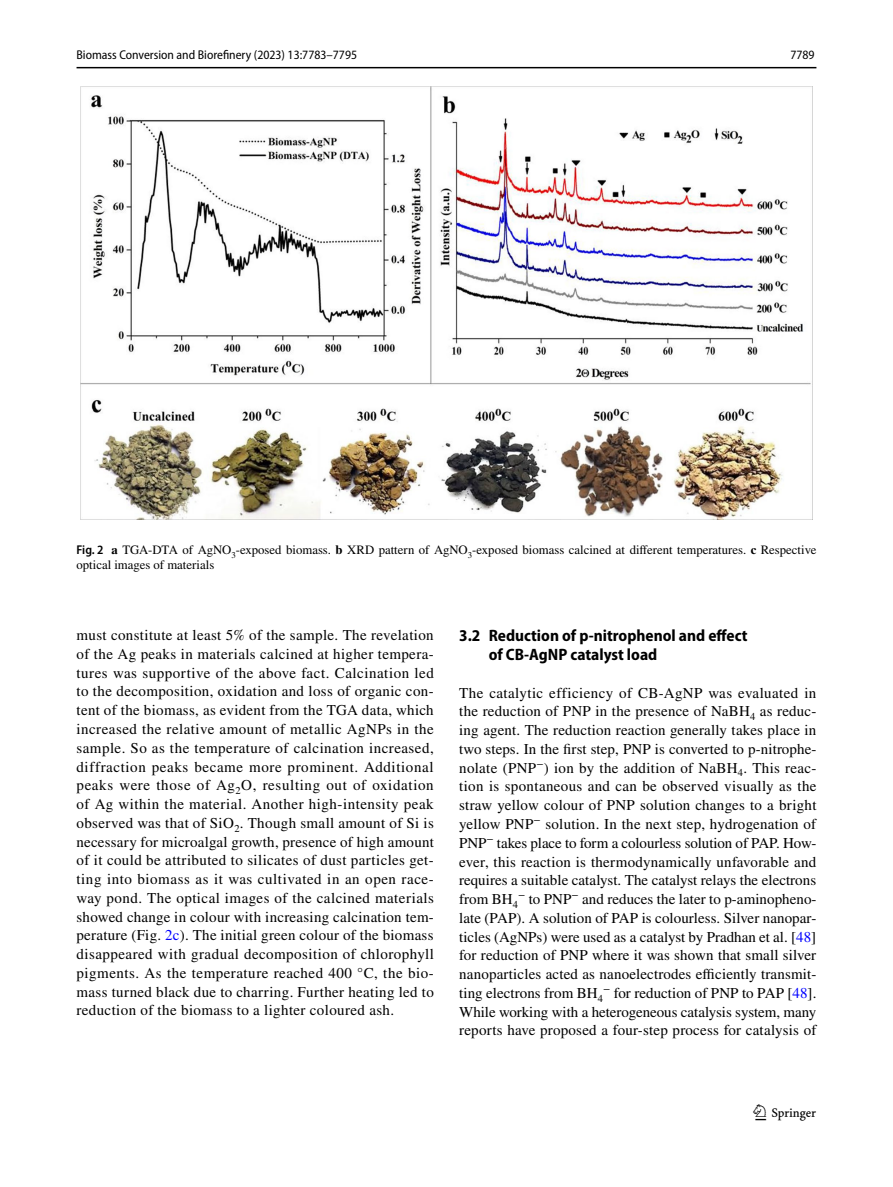
<style>
.page{position:relative;width:893px;height:1187px;background:#fff}
.page>*{position:absolute;margin:0;border:0;box-sizing:border-box;transform-origin:0 0}
.t1{font:22.5px "Springnew Regular 3";color:#000}
.t2{font:700 semi-condensed 16.5px/18.8px "Myriad Pro";color:#000}
.t3{font:15px/18.8px "STIX";letter-spacing:.025em;color:#000;text-align:justify}
.t4{font:12.75px/15px "STIX";color:#000}
.t5{font:semi-condensed 12.75px "Myriad Pro";color:#000}
.s1{font-family:"Myriad Pro";font-weight:600;font-stretch:semi-condensed}
.s2{font-weight:700}
.s3{color:#00f}
</style>
<div class="page">
<hr style="left:77px;top:67px;width:739px;height:1px;background:#000">
<img style="left:81px;top:87px;width:730px;height:432px">
<p class="t5" style="left:77px;top:48px;width:282px">Biomass Conversion and Biorefinery (2023) 13:7783–7795</p>
<p class="t5" style="left:790px;top:48px;width:26px">7789</p>
<p class="t4" style="left:77px;top:543px;width:741px"><span class="s1">Fig. 2</span> <span class="s2">a</span> TGA-DTA of AgNO<sub>3</sub>-exposed biomass. <span class="s2">b</span> XRD pattern of AgNO<sub>3</sub>-exposed biomass calcined at different temperatures. <span class="s2">c</span> Respective optical images of materials</p>
<p class="t3" style="left:77px;top:626px;width:359px">must constitute at least 5% of the sample. The revelation of the Ag peaks in materials calcined at higher tempera&shy;tures was supportive of the above fact. Calcination led to the decomposition, oxidation and loss of organic con&shy;tent of the biomass, as evident from the TGA data, which increased the relative amount of metallic AgNPs in the sample. So as the temperature of calcination increased, diffraction peaks became more prominent. Additional peaks were those of Ag<sub>2</sub>O, resulting out of oxidation of Ag within the material. Another high-intensity peak observed was that of SiO<sub>2</sub>. Though small amount of Si is necessary for microalgal growth, presence of high amount of it could be attributed to silicates of dust particles get&shy;ting into biomass as it was cultivated in an open race&shy;way pond. The optical images of the calcined materials showed change in colour with increasing calcination tem&shy;perature (Fig. <span class="s3">2c</span>). The initial green colour of the biomass disappeared with gradual decomposition of chlorophyll pigments. As the temperature reached 400 °C, the bio&shy;mass turned black due to charring. Further heating led to reduction of the biomass to a lighter coloured ash.</p>
<p class="t2" style="left:489px;top:626px;width:260px;text-indent:-29px">3.2 Reduction of p‑nitrophenol and effect of CB‑AgNP catalyst load</p>
<p class="t3" style="left:459px;top:684px;width:359px">The catalytic efficiency of CB-AgNP was evaluated in the reduction of PNP in the presence of NaBH<sub>4</sub> as reduc&shy;ing agent. The reduction reaction generally takes place in two steps. In the first step, PNP is converted to p-nitrophe&shy;nolate (PNP<sup>−</sup>) ion by the addition of NaBH<sub>4</sub>. This reac&shy;tion is spontaneous and can be observed visually as the straw yellow colour of PNP solution changes to a bright yellow PNP<sup>−</sup> solution. In the next step, hydrogenation of PNP<sup>−</sup> takes place to form a colourless solution of PAP. How&shy;ever, this reaction is thermodynamically unfavorable and requires a suitable catalyst. The catalyst relays the electrons from BH<sub>4</sub><sup>−</sup> to PNP<sup>−</sup> and reduces the later to p-aminopheno&shy;late (PAP). A solution of PAP is colourless. Silver nanopar&shy;ticles (AgNPs) were used as a catalyst by Pradhan et al. [<span class="s3">48</span>] for reduction of PNP where it was shown that small silver nanoparticles acted as nanoelectrodes efficiently transmit&shy;ting electrons from BH<sub>4</sub><sup>−</sup> for reduction of PNP to PAP [<span class="s3">48</span>].<br>While working with a heterogeneous catalysis system, many reports have proposed a four-step process for catalysis of</p>
<h1 class="t1" style="left:755px;top:1104px;width:62px">1 3</h1>
</div>
